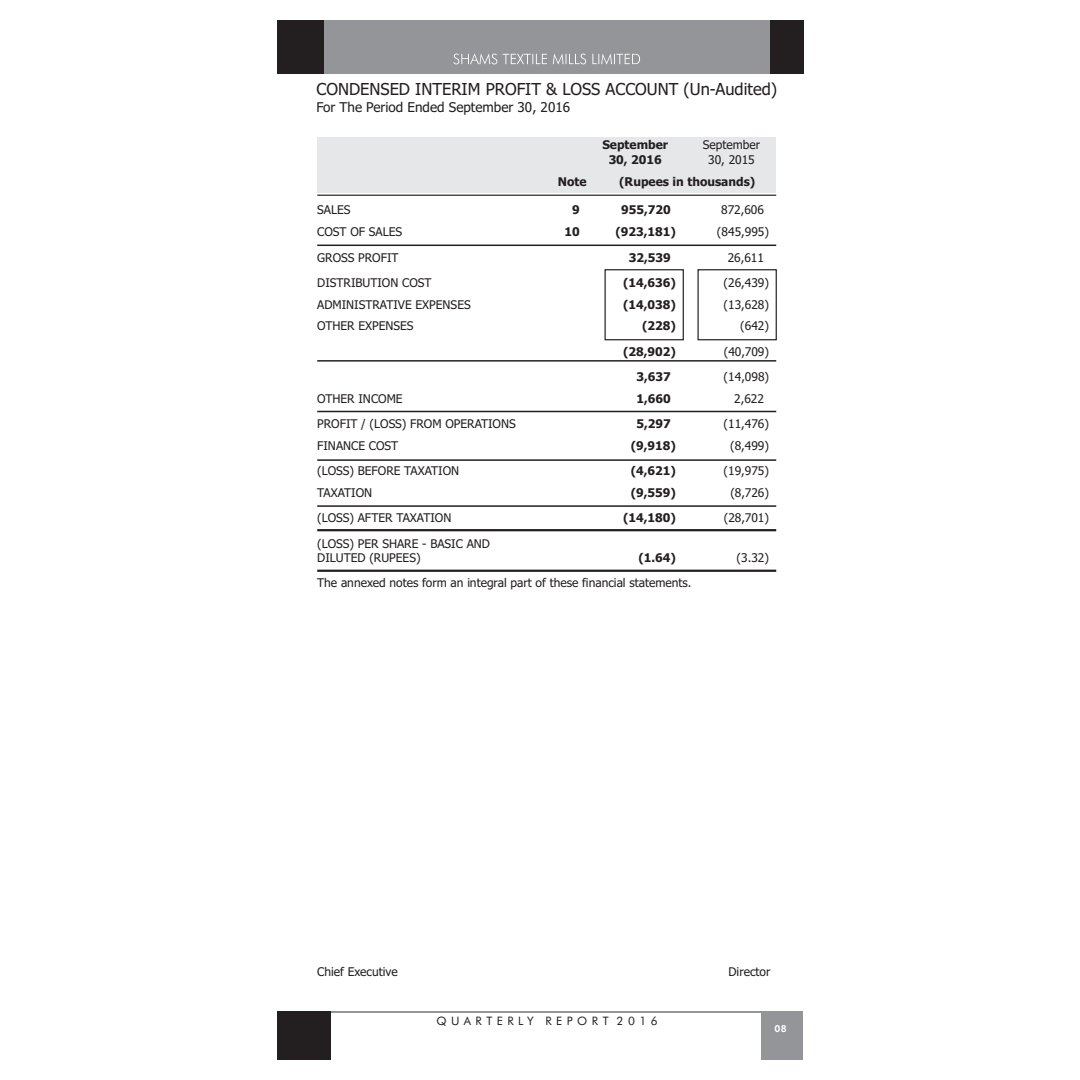
<style>
.page{position:relative;width:1080px;height:1080px;background:#fff}
.page>*{position:absolute;margin:0;border:0;box-sizing:border-box;transform-origin:0 0}
.t1{font:16.5px "Tahoma";color:#231f20}
.t2{font:13.5px "Tahoma";color:#231f20}
.t3{font:12px/14.5px "Tahoma";color:#231f20}
.t4{font:700 12px "Tahoma";color:#231f20}
.t5{font:11.7px "Futura BT";letter-spacing:.39em;color:#231f20}
.t6{font:800 9.75px "Futura BT";color:#fff}
</style>
<div class="page">
<hr style="left:304px;top:1011px;width:486px;height:1px;background:#939598">
<div style="left:277px;top:1011px;width:54px;height:49px;background:#231f20"></div>
<div style="left:761px;top:1011px;width:42px;height:49px;background:#939598"></div>
<div style="left:290px;top:20px;width:513px;height:54px;background:#939598"></div>
<div style="left:770px;top:20px;width:33px;height:54px;background:#231f20"></div>
<div style="left:277px;top:20px;width:46px;height:54px;background:#231f20"></div>
<svg style="left:453px;top:53px;width:187px;height:12px"></svg>
<div style="left:317px;top:137px;width:459px;height:55px;background:#e6e7e9"></div>
<hr style="left:317px;top:195px;width:459px;height:1px;background:#231f20">
<hr style="left:317px;top:245px;width:459px;height:1px;background:#231f20">
<div style="left:605px;top:269px;width:79px;height:71px;border:1px solid #231f20"></div>
<div style="left:697px;top:269px;width:80px;height:71px;border:1px solid #231f20"></div>
<hr style="left:317px;top:360px;width:459px;height:2px;background:#231f20">
<hr style="left:317px;top:411px;width:459px;height:1px;background:#231f20">
<hr style="left:317px;top:505px;width:459px;height:2px;background:#231f20">
<hr style="left:317px;top:529px;width:459px;height:2px;background:#231f20">
<hr style="left:317px;top:570px;width:459px;height:2px;background:#231f20">
<hr style="left:317px;top:459px;width:459px;height:2px;background:#231f20">
<h1 class="t1" style="left:316px;top:82px;width:462px">CONDENSED INTERIM PROFIT &amp; LOSS ACCOUNT (Un-Audited)</h1>
<p class="t2" style="left:316px;top:101px;width:255px">For The Period Ended September 30, 2016</p>
<p class="t4" style="left:602px;top:140px;width:67px">September</p>
<p class="t3" style="left:703px;top:139px;width:59px">September</p>
<p class="t4" style="left:609px;top:155px;width:55px">30, 2016</p>
<p class="t3" style="left:708px;top:153px;width:48px">30, 2015</p>
<p class="t4" style="left:558px;top:176px;width:30px">Note</p>
<p class="t4" style="left:619px;top:176px;width:138px">(Rupees in thousands)</p>
<p class="t3" style="left:317px;top:204px;width:35px">SALES</p>
<p class="t4" style="left:572px;top:205px;width:9px">9</p>
<p class="t4" style="left:621px;top:205px;width:51px">955,720</p>
<p class="t3" style="left:721px;top:204px;width:44px">872,606</p>
<p class="t3" style="left:317px;top:226px;width:86px">COST OF SALES</p>
<p class="t4" style="left:565px;top:227px;width:17px">10</p>
<p class="t4" style="left:615px;top:227px;width:62px">(923,181)</p>
<p class="t3" style="left:717px;top:226px;width:54px">(845,995)</p>
<p class="t3" style="left:317px;top:251px;width:83px">GROSS PROFIT</p>
<p class="t4" style="left:629px;top:252px;width:43px">32,539</p>
<p class="t3" style="left:728px;top:251px;width:38px">26,611</p>
<p class="t3" style="left:317px;top:276px;width:116px">DISTRIBUTION COST</p>
<p class="t4" style="left:623px;top:278px;width:54px">(14,636)</p>
<p class="t3" style="left:724px;top:276px;width:47px">(26,439)</p>
<p class="t3" style="left:317px;top:298px;width:155px">ADMINISTRATIVE EXPENSES</p>
<p class="t4" style="left:623px;top:299px;width:54px">(14,038)</p>
<p class="t3" style="left:724px;top:298px;width:47px">(13,628)</p>
<p class="t3" style="left:317px;top:320px;width:98px">OTHER EXPENSES</p>
<p class="t4" style="left:642px;top:321px;width:35px">(228)</p>
<p class="t3" style="left:740px;top:320px;width:30px">(642)</p>
<p class="t4" style="left:623px;top:347px;width:54px">(28,902)</p>
<p class="t3" style="left:724px;top:345px;width:47px">(40,709)</p>
<p class="t4" style="left:637px;top:372px;width:36px">3,637</p>
<p class="t3" style="left:724px;top:370px;width:47px">(14,098)</p>
<p class="t3" style="left:317px;top:392px;width:87px">OTHER INCOME</p>
<p class="t4" style="left:637px;top:394px;width:36px">1,660</p>
<p class="t3" style="left:734px;top:392px;width:31px">2,622</p>
<p class="t3" style="left:317px;top:417px;width:200px">PROFIT / (LOSS) FROM OPERATIONS</p>
<p class="t4" style="left:637px;top:419px;width:36px">5,297</p>
<p class="t3" style="left:724px;top:417px;width:47px">(11,476)</p>
<p class="t3" style="left:317px;top:439px;width:83px">FINANCE COST</p>
<p class="t4" style="left:631px;top:441px;width:47px">(9,918)</p>
<p class="t3" style="left:730px;top:439px;width:41px">(8,499)</p>
<p class="t3" style="left:317px;top:465px;width:144px">(LOSS) BEFORE TAXATION</p>
<p class="t4" style="left:631px;top:466px;width:47px">(4,621)</p>
<p class="t3" style="left:724px;top:465px;width:47px">(19,975)</p>
<p class="t3" style="left:317px;top:486px;width:57px">TAXATION</p>
<p class="t4" style="left:631px;top:488px;width:47px">(9,559)</p>
<p class="t3" style="left:730px;top:486px;width:40px">(8,726)</p>
<p class="t3" style="left:317px;top:512px;width:136px">(LOSS) AFTER TAXATION</p>
<p class="t4" style="left:623px;top:513px;width:54px">(14,180)</p>
<p class="t3" style="left:724px;top:512px;width:47px">(28,701)</p>
<p class="t3" style="left:317px;top:537px;width:174px">(LOSS) PER SHARE - BASIC AND<br>DILUTED (RUPEES)</p>
<p class="t4" style="left:638px;top:553px;width:39px">(1.64)</p>
<p class="t3" style="left:737px;top:551px;width:34px">(3.32)</p>
<p class="t3" style="left:317px;top:577px;width:376px">The annexed notes form an integral part of these financial statements.</p>
<p class="t3" style="left:317px;top:966px;width:82px">Chief Executive</p>
<p class="t3" style="left:729px;top:966px;width:43px">Director</p>
<p class="t5" style="left:436px;top:1016px;width:223px">QUARTERLY REPORT 2016</p>
<p class="t6" style="left:775px;top:1025px;width:14px">08</p>
</div>
